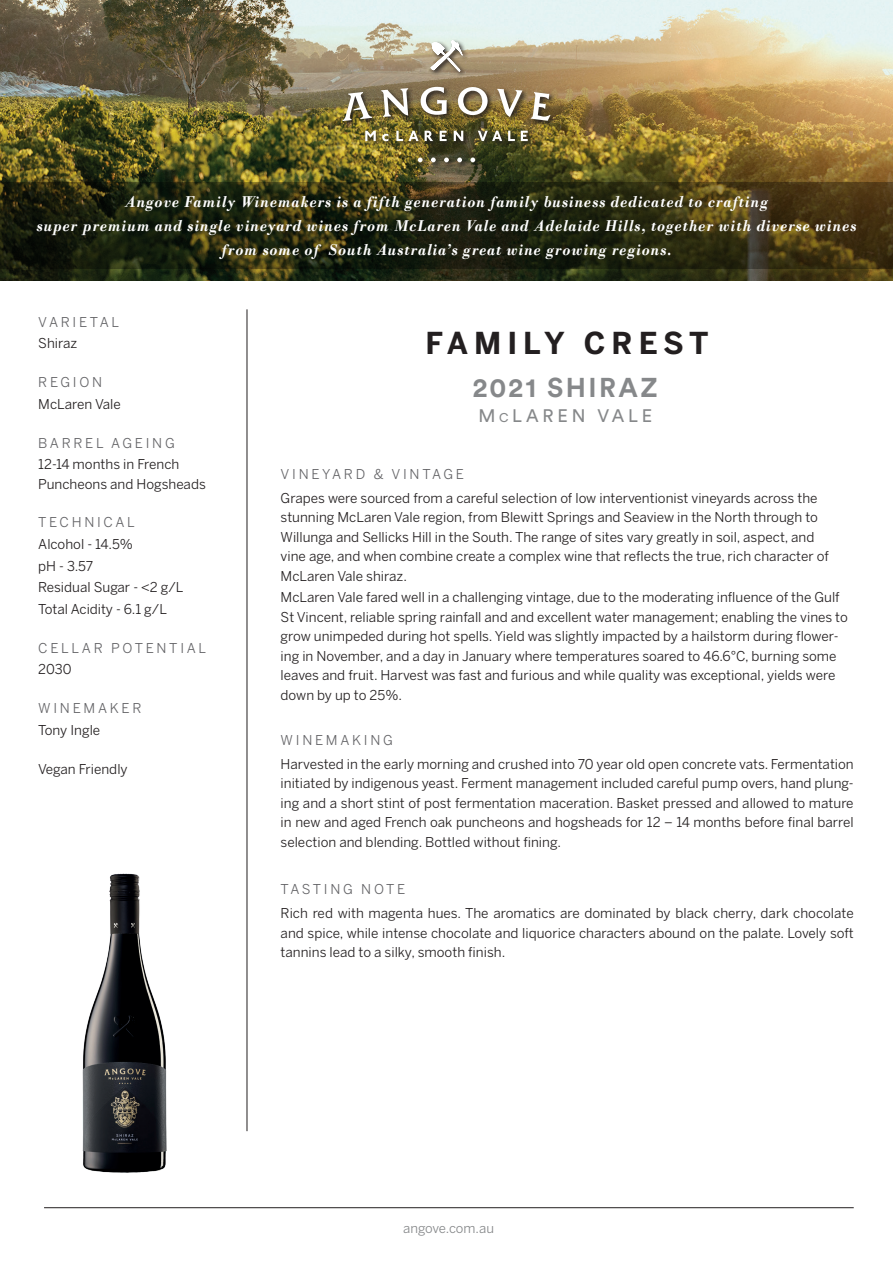
<style>
.page{position:relative;width:893px;height:1263px;background:#fff}
.page>*{position:absolute;margin:0;border:0;box-sizing:border-box;transform-origin:0 0}
.t1{font:700 30px "Benton Sans";letter-spacing:.2em;color:#231f20}
.t2{font:700 27px "Circular Pro";letter-spacing:.09em;color:#86888a}
.t3{font:18px "Circular Pro";letter-spacing:.21em;color:#86888a}
.t4{font:italic 700 16.5px/24px "Bodoni";letter-spacing:.05em;color:#fff;text-align:center;scale:.9 1}
.t5{font:13.5px/19.5px "Benton Sans";color:#231f20}
.t6{font:13.5px "Benton Sans";letter-spacing:.2em;color:#636366}
.t7{font:13.2px "Benton Sans";letter-spacing:-.005em;color:#86888a}
.s1{font-size:12.6px}
</style>
<div class="page">
<img style="left:82px;top:873px;width:85px;height:300px">
<hr style="left:44px;top:1207px;width:810px;height:1px;background:#231f20">
<hr style="left:247px;top:309px;width:1px;height:822px;background:#231f20">
<img style="left:0;top:0;width:893px;height:281px">
<svg style="left:0;top:183px;width:893px;height:86px;background:#2a2910"></svg>
<svg style="left:340px;top:38px;width:216px;height:131px;background:#80794f"></svg>
<img style="left:342px;top:40px;width:208px;height:122px">
<p class="t4" style="left:36px;top:190px;width:913px">Angove Family Winemakers is a fifth generation family business dedicated to crafting<br>super premium and single vineyard wines from McLaren Vale and Adelaide Hills, together with diverse wines from some of South Australia’s great wine growing regions.</p>
<p class="t6" style="left:38px;top:314px;width:82px">VARIETAL</p>
<p class="t5" style="left:38px;top:334px;width:41px">Shiraz</p>
<p class="t6" style="left:38px;top:374px;width:65px">REGION</p>
<p class="t5" style="left:38px;top:394px;width:84px">McLaren Vale</p>
<p class="t6" style="left:38px;top:435px;width:138px">BARREL AGEING</p>
<p class="t5" style="left:38px;top:454px;width:169px">12-14 months in French<br>Puncheons and Hogsheads</p>
<p class="t6" style="left:38px;top:515px;width:98px">TECHNICAL</p>
<p class="t5" style="left:38px;top:533px;width:147px;line-height:21.6px">Alcohol - 14.5%<br>pH - 3.57<br>Residual Sugar - &lt;2 g/L<br>Total Acidity - 6.1 g/L</p>
<p class="t6" style="left:38px;top:640px;width:169px">CELLAR POTENTIAL</p>
<p class="t5" style="left:38px;top:659px;width:35px">2030</p>
<p class="t6" style="left:38px;top:700px;width:105px">WINEMAKER</p>
<p class="t5" style="left:38px;top:720px;width:64px">Tony Ingle</p>
<p class="t5" style="left:38px;top:759px;width:91px">Vegan Friendly</p>
<h1 class="t1" style="left:425px;top:325px;width:285px">FAMILY CREST</h1>
<h2 class="t2" style="left:473px;top:368px;width:187px">2021 SHIRAZ</h2>
<h3 class="t3" style="left:478px;top:404px;width:176px">M<span class="s1">c</span>LAREN VALE</h3>
<p class="t6" style="left:281px;top:466px;width:185px">VINEYARD &amp; VINTAGE</p>
<p class="t5" style="left:281px;top:488px;width:550px">Grapes were sourced from a careful selection of low interventionist vineyards across the stunning McLaren Vale region, from Blewitt Springs and Seaview in the North through to Willunga and Sellicks Hill in the South. The range of sites vary greatly in soil, aspect, and vine age, and when combine create a complex wine that reflects the true, rich character of McLaren Vale shiraz.</p>
<p class="t5" style="left:281px;top:587px;width:569px">McLaren Vale fared well in a challenging vintage, due to the moderating influence of the Gulf St Vincent, reliable spring rainfall and and excellent water management; enabling the vines to grow unimpeded during hot spells. Yield was slightly impacted by a hailstorm during flower&shy;ing in November, and a day in January where temperatures soared to 46.6°C, burning some leaves and fruit. Harvest was fast and furious and while quality was exceptional, yields were down by up to 25%.</p>
<p class="t6" style="left:281px;top:732px;width:114px">WINEMAKING</p>
<p class="t5" style="left:281px;top:754px;width:575px;text-align:justify">Harvested in the early morning and crushed into 70 year old open concrete vats. Fermentation initiated by indigenous yeast. Ferment management included careful pump overs, hand plung&shy;ing and a short stint of post fermentation maceration. Basket pressed and allowed to mature in new and aged French oak puncheons and hogsheads for 12 – 14 months before final barrel selection and blending. Bottled without fining.</p>
<p class="t6" style="left:281px;top:881px;width:126px">TASTING NOTE</p>
<p class="t5" style="left:281px;top:903px;width:575px;text-align:justify">Rich red with magenta hues. The aromatics are dominated by black cherry, dark chocolate and spice, while intense chocolate and liquorice characters abound on the palate. Lovely soft tannins lead to a silky, smooth finish.</p>
<p class="t7" style="left:403px;top:1220px;width:92px">angove.com.au</p>
</div>
